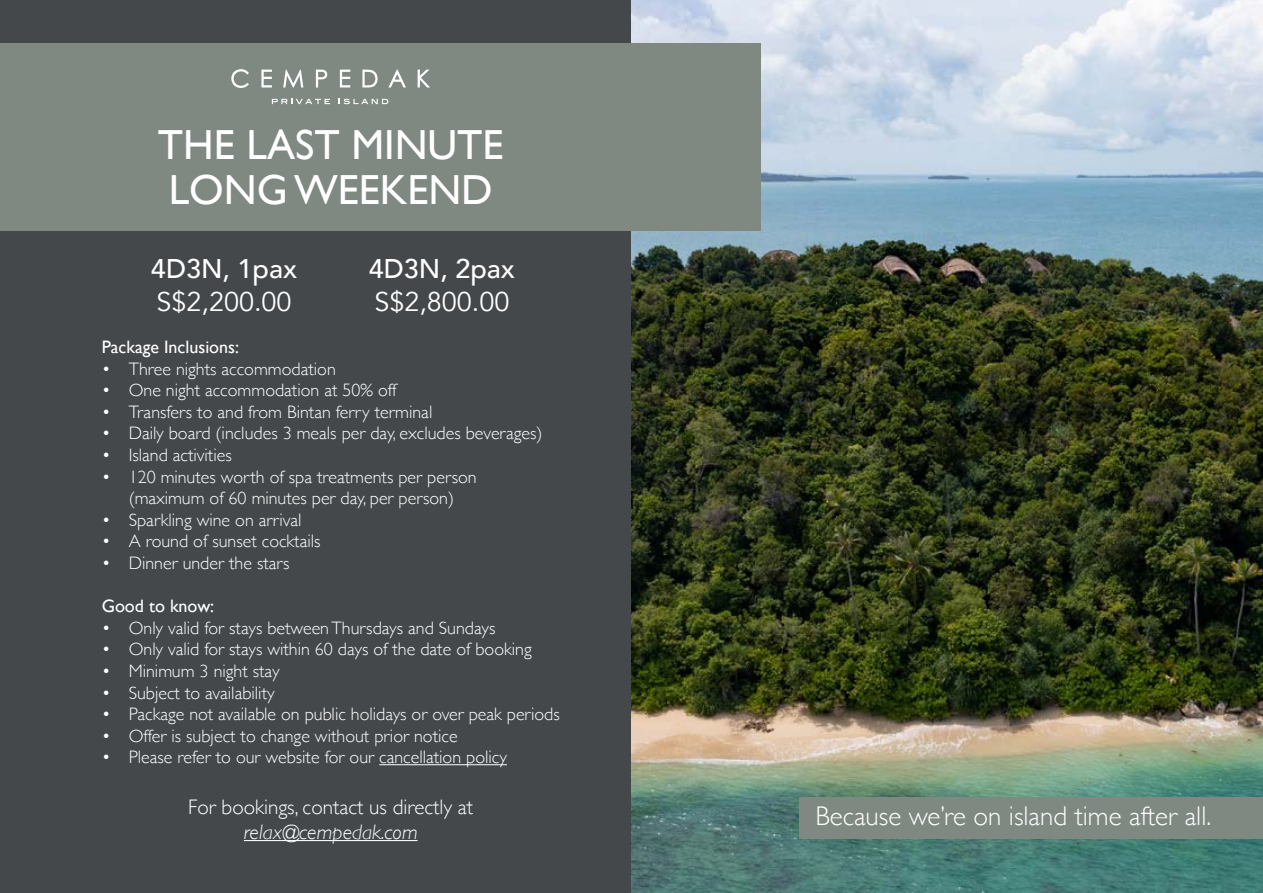
<style>
.page{position:relative;width:1263px;height:893px;background:#fff}
.page>*{position:absolute;margin:0;border:0;box-sizing:border-box;transform-origin:0 0}
.t1{font:42px/45px "Gill Sans";color:#fff}
.t2{font:300 27px "Gill Sans";color:#fff}
.t3{font:27px "Avenir";color:#fff}
.t4{font:500 27px "Avenir";color:#fff}
.t5{font:300 21px "Gill Sans";color:#fff}
.t6{font:italic 300 21px "Gill Sans";color:#fff}
.t7{font:300 18px/21.6px "Gill Sans";color:#fff;text-align:center}
.t8{font:18px "Gill Sans";color:#fff}
</style>
<div class="page">
<div style="left:0;top:0;width:689px;height:893px;background:#44484b"></div>
<img style="left:631px;top:0;width:632px;height:893px">
<hr style="left:379px;top:764px;width:128px;height:1px;background:#fff">
<hr style="left:244px;top:840px;width:174px;height:1px;background:#fff">
<div style="left:0;top:43px;width:760px;height:187px;background:#7f8981"></div>
<div style="left:799px;top:798px;width:464px;height:41px;background:#7f8981"></div>
<svg style="left:231px;top:69px;width:18px;height:19px"></svg>
<svg style="left:261px;top:70px;width:11px;height:17px"></svg>
<svg style="left:283px;top:70px;width:20px;height:17px"></svg>
<svg style="left:316px;top:70px;width:11px;height:17px"></svg>
<svg style="left:340px;top:70px;width:10px;height:17px"></svg>
<svg style="left:362px;top:70px;width:16px;height:17px"></svg>
<svg style="left:388px;top:70px;width:18px;height:17px"></svg>
<svg style="left:418px;top:70px;width:12px;height:17px"></svg>
<svg style="left:272px;top:99px;width:58px;height:5px"></svg>
<svg style="left:339px;top:99px;width:49px;height:5px"></svg>
<h1 class="t1" style="left:158px;top:122px;width:347px">THE LAST MINUTE<br>LONG WEEKEND</h1>
<h2 class="t4" style="left:151px;top:246px;width:148px">4D3N, 1pax</h2>
<h2 class="t3" style="left:156px;top:285px;width:137px">S$2,200.00</h2>
<h2 class="t4" style="left:369px;top:246px;width:148px">4D3N, 2pax</h2>
<h2 class="t3" style="left:374px;top:285px;width:137px">S$2,800.00</h2>
<p class="t8" style="left:102px;top:336px;width:139px">Package Inclusions:</p>
<p class="t7" style="left:102px;top:357px;width:236px">• Three nights accommodation</p>
<p class="t7" style="left:102px;top:379px;width:296px">• One night accommodation at 50% off</p>
<p class="t7" style="left:102px;top:400px;width:332px">• Transfers to and from Bintan ferry terminal</p>
<p class="t7" style="left:102px;top:422px;width:442px">• Daily board (includes 3 meals per day, excludes beverages)</p>
<p class="t7" style="left:102px;top:443px;width:132px">• Island activities</p>
<p class="t7" style="left:102px;top:465px;width:376px">• 120 minutes worth of spa treatments per person (maximum of 60 minutes per day, per person)</p>
<p class="t7" style="left:102px;top:508px;width:201px">• Sparkling wine on arrival</p>
<p class="t7" style="left:102px;top:530px;width:220px">• A round of sunset cocktails</p>
<p class="t7" style="left:102px;top:551px;width:189px">• Dinner under the stars</p>
<p class="t8" style="left:102px;top:595px;width:114px">Good to know:</p>
<p class="t7" style="left:102px;top:616px;width:395px">• Only valid for stays between Thursdays and Sundays</p>
<p class="t7" style="left:102px;top:638px;width:431px">• Only valid for stays within 60 days of the date of booking</p>
<p class="t7" style="left:102px;top:659px;width:179px">• Minimum 3 night stay</p>
<p class="t7" style="left:102px;top:681px;width:174px">• Subject to availability</p>
<p class="t7" style="left:102px;top:703px;width:460px">• Package not available on public holidays or over peak periods</p>
<p class="t7" style="left:102px;top:724px;width:357px">• Offer is subject to change without prior notice</p>
<p class="t7" style="left:102px;top:746px;width:407px">• Please refer to our website for our cancellation policy</p>
<p class="t5" style="left:188px;top:790px;width:287px">For bookings, contact us directly at</p>
<p class="t6" style="left:244px;top:820px;width:175px">relax@cempedak.com</p>
<h2 class="t2" style="left:815px;top:795px;width:397px">Because we’re on island time after all.</h2>
</div>
